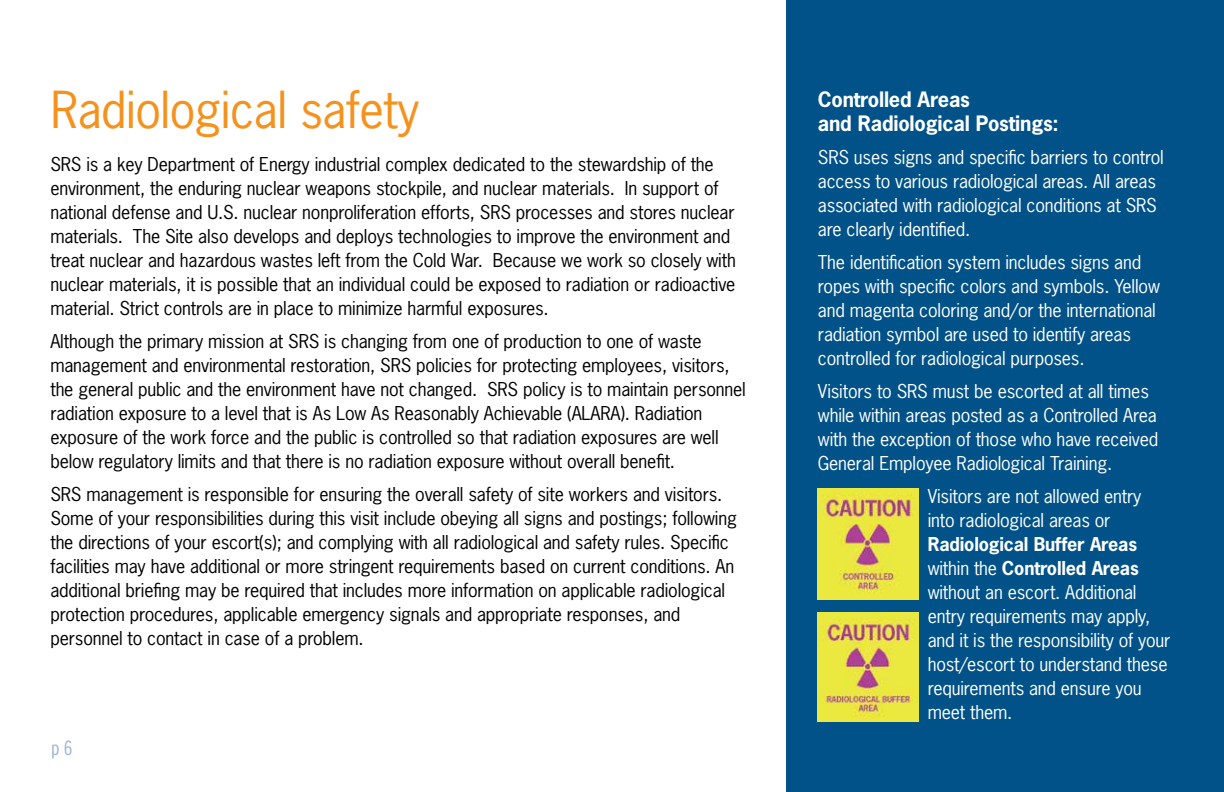
<style>
.page{position:relative;width:1224px;height:792px;background:#fff}
.page>*{position:absolute;margin:0;border:0;box-sizing:border-box;transform-origin:0 0}
.t1{font:48px "News Gothic Std";letter-spacing:-.01em;color:#f4921d}
.t2{font:700 20px/24px "News Gothic Std";letter-spacing:-.01em;color:#fff}
.t3{font:20px "Trade Gothic LT Std Cn 18";color:#9db5d2}
.t4{font:18px/24px "News Gothic Std";letter-spacing:-.01em;color:#000}
.t5{font:18px/24px "News Gothic Std";letter-spacing:-.01em;color:#fff}
.s1{font-weight:700}
</style>
<div class="page">
<div style="left:786px;top:0;width:438px;height:792px;background:#005288"></div>
<img style="left:818px;top:613px;width:101px;height:108px">
<img style="left:818px;top:488px;width:101px;height:112px">
<h1 class="t1" style="left:51px;top:80px;width:370px">Radiological safety</h1>
<p class="t4" style="left:50px;top:152px;width:687px">SRS is a key Department of Energy industrial complex dedicated to the stewardship of the environment, the enduring nuclear weapons stockpile, and nuclear materials. In support of national defense and U.S. nuclear nonproliferation efforts, SRS processes and stores nuclear materials. The Site also develops and deploys technologies to improve the environment and treat nuclear and hazardous wastes left from the Cold War. Because we work so closely with nuclear materials, it is possible that an individual could be exposed to radiation or radioactive material. Strict controls are in place to minimize harmful exposures.</p>
<p class="t4" style="left:50px;top:329px;width:697px">Although the primary mission at SRS is changing from one of production to one of waste management and environmental restoration, SRS policies for protecting employees, visitors, the general public and the environment have not changed. SRS policy is to maintain personnel radiation exposure to a level that is As Low As Reasonably Achievable (ALARA). Radiation exposure of the work force and the public is controlled so that radiation exposures are well below regulatory limits and that there is no radiation exposure without overall benefit.</p>
<p class="t4" style="left:50px;top:482px;width:688px">SRS management is responsible for ensuring the overall safety of site workers and visitors.<br>Some of your responsibilities during this visit include obeying all signs and postings; following the directions of your escort(s); and complying with all radiological and safety rules. Specific facilities may have additional or more stringent requirements based on current conditions. An additional briefing may be required that includes more information on applicable radiological protection procedures, applicable emergency signals and appropriate responses, and personnel to contact in case of a problem.</p>
<p class="t3" style="left:51px;top:736px;width:23px">p 6</p>
<p class="t2" style="left:818px;top:87px;width:242px">Controlled Areas<br>and Radiological Postings:</p>
<p class="t5" style="left:818px;top:145px;width:347px">SRS uses signs and specific barriers to control access to various radiological areas. All areas associated with radiological conditions at SRS are clearly identified.</p>
<p class="t5" style="left:818px;top:250px;width:344px">The identification system includes signs and ropes with specific colors and symbols. Yellow and magenta coloring and/or the international radiation symbol are used to identify areas controlled for radiological purposes.</p>
<p class="t5" style="left:818px;top:379px;width:342px">Visitors to SRS must be escorted at all times while within areas posted as a Controlled Area with the exception of those who have received General Employee Radiological Training.</p>
<p class="t5" style="left:928px;top:484px;width:215px">Visitors are not allowed entry into radiological areas or</p>
<p class="t5" style="left:928px;top:532px;width:244px"><span class="s1">Radiological Buffer Areas </span>within the <span class="s1">Controlled Areas </span>without an escort. Additional entry requirements may apply, and it is the responsibility of your host/escort to understand these requirements and ensure you meet them.</p>
</div>
